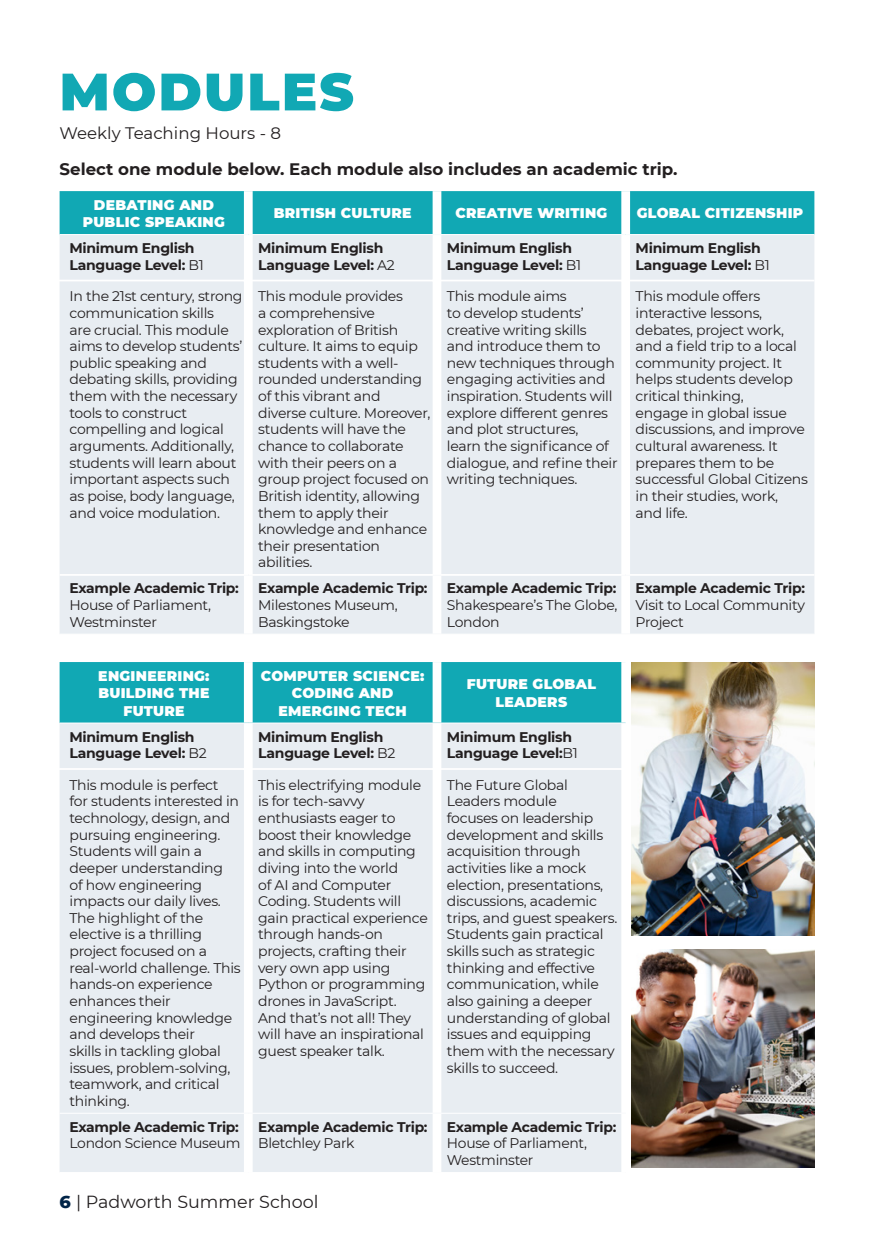
<style>
.page{position:relative;width:874px;height:1241px;background:#fff}
.page>*{position:absolute;margin:0;border:0;box-sizing:border-box;transform-origin:0 0}
.Header_-_Yellow_boxed{font:900 52.5px "Montserrat";letter-spacing:.04em;color:#11a8b4}
.t1{font:17.5px "Montserrat";color:#231f20}
.BC_Body_Copy{font:700 16.62px "Montserrat";color:#231f20}
.BC_Body_Copy-2{font:16.62px "Montserrat";color:#231f20}
.course_level__length{font:14px/16.6px "Montserrat";letter-spacing:-.02em;color:#231f20}
.t2{font:700 14px/16.6px "Montserrat";letter-spacing:-.02em;color:#231f20}
.course_Level_title{font:900 14px/17.5px "Montserrat";letter-spacing:.02em;color:#fff;text-align:center}
.s1{font-weight:400}
.s2{font-weight:700}
.s3{font-weight:800;color:#002447}
</style>
<div class="page">
<div style="left:60px;top:191px;width:754px;height:43px;background:#11a8b4"></div>
<div style="left:60px;top:235px;width:754px;height:398px;background:#e8edf2"></div>
<div style="left:244px;top:191px;width:8px;height:43px;background:#fff"></div>
<div style="left:432px;top:191px;width:9px;height:43px;background:#fff"></div>
<div style="left:621px;top:191px;width:8px;height:43px;background:#fff"></div>
<div style="left:244px;top:235px;width:8px;height:339px;background:#fff"></div>
<div style="left:432px;top:235px;width:9px;height:339px;background:#fff"></div>
<div style="left:621px;top:235px;width:8px;height:339px;background:#fff"></div>
<div style="left:244px;top:575px;width:8px;height:58px;background:#fff"></div>
<div style="left:432px;top:575px;width:9px;height:58px;background:#fff"></div>
<div style="left:621px;top:575px;width:8px;height:58px;background:#fff"></div>
<hr style="left:60px;top:574px;width:188px;height:1px;background:#fff">
<hr style="left:248px;top:574px;width:189px;height:1px;background:#fff">
<hr style="left:437px;top:574px;width:188px;height:1px;background:#fff">
<hr style="left:625px;top:574px;width:189px;height:1px;background:#fff">
<hr style="left:55px;top:279px;width:193px;height:2px;background:#fff">
<hr style="left:243px;top:279px;width:194px;height:2px;background:#fff">
<hr style="left:432px;top:279px;width:193px;height:2px;background:#fff">
<hr style="left:620px;top:279px;width:194px;height:2px;background:#fff">
<div style="left:60px;top:662px;width:561px;height:60px;background:#11a8b4"></div>
<div style="left:60px;top:723px;width:561px;height:448px;background:#e8edf2"></div>
<div style="left:244px;top:662px;width:8px;height:60px;background:#fff"></div>
<div style="left:432px;top:662px;width:9px;height:60px;background:#fff"></div>
<hr style="left:60px;top:1112px;width:188px;height:1px;background:#fff">
<hr style="left:248px;top:1112px;width:189px;height:1px;background:#fff">
<hr style="left:437px;top:1112px;width:188px;height:1px;background:#fff">
<div style="left:244px;top:723px;width:8px;height:389px;background:#fff"></div>
<div style="left:432px;top:723px;width:9px;height:389px;background:#fff"></div>
<div style="left:244px;top:1113px;width:8px;height:58px;background:#fff"></div>
<div style="left:432px;top:1113px;width:9px;height:58px;background:#fff"></div>
<hr style="left:55px;top:768px;width:193px;height:1px;background:#fff">
<hr style="left:243px;top:768px;width:194px;height:1px;background:#fff">
<hr style="left:432px;top:768px;width:193px;height:1px;background:#fff">
<img style="left:631px;top:662px;width:183px;height:273px">
<img style="left:631px;top:949px;width:183px;height:218px">
<p class="Header_-_Yellow_boxed" style="left:60px;top:52px;width:295px">MODULES</p>
<p class="BC_Body_Copy-2" style="left:60px;top:122px;width:223px">Weekly Teaching Hours - 8</p>
<p class="BC_Body_Copy" style="left:60px;top:157px;width:619px">Select one module below. Each module also includes an academic trip.</p>
<p class="course_Level_title" style="left:94px;top:195px;width:122px">DEBATING AND</p>
<p class="course_Level_title" style="left:83px;top:212px;width:143px">PUBLIC SPEAKING</p>
<p class="t2" style="left:69px;top:239px;width:136px">Minimum English<br>Language Level: <span class="s1">B1</span></p>
<p class="course_level__length" style="left:69px;top:287px;width:174px">In the 21st century, strong communication skills<br>are crucial. This module aims to develop students’ public speaking and debating skills, providing them with the necessary tools to construct compelling and logical arguments. Additionally, students will learn about important aspects such as poise, body language, and voice modulation.</p>
<p class="course_Level_title" style="left:273px;top:204px;width:139px">BRITISH CULTURE</p>
<p class="course_Level_title" style="left:455px;top:204px;width:153px">CREATIVE WRITING</p>
<p class="course_Level_title" style="left:636px;top:204px;width:168px">GLOBAL CITIZENSHIP</p>
<p class="t2" style="left:258px;top:239px;width:138px">Minimum English<br>Language Level: <span class="s1">A2</span></p>
<p class="course_level__length" style="left:258px;top:287px;width:174px">This module provides<br>a comprehensive exploration of British culture. It aims to equip students with a well&shy;rounded understanding of this vibrant and diverse culture. Moreover, students will have the chance to collaborate with their peers on a group project focused on<br>British identity, allowing them to apply their knowledge and enhance their presentation abilities.</p>
<p class="t2" style="left:446px;top:239px;width:136px">Minimum English<br>Language Level: <span class="s1">B1</span></p>
<p class="course_level__length" style="left:446px;top:287px;width:172px">This module aims<br>to develop students’ creative writing skills<br>and introduce them to new techniques through engaging activities and inspiration. Students will explore different genres and plot structures,<br>learn the significance of dialogue, and refine their writing techniques.</p>
<p class="t2" style="left:635px;top:239px;width:136px">Minimum English<br>Language Level: <span class="s1">B1</span></p>
<p class="course_level__length" style="left:635px;top:287px;width:174px">This module offers interactive lessons, debates, project work, and a field trip to a local community project. It helps students develop critical thinking,<br>engage in global issue discussions, and improve cultural awareness. It prepares them to be successful Global Citizens in their studies, work, and life.</p>
<p class="course_level__length" style="left:69px;top:579px;width:171px"><span class="s2">Example Academic Trip:<br></span>House of Parliament,<br>Westminster</p>
<p class="course_level__length" style="left:258px;top:579px;width:171px"><span class="s2">Example Academic Trip:<br></span>Milestones Museum,<br>Baskingstoke</p>
<p class="course_level__length" style="left:446px;top:579px;width:172px;text-align:justify"><span class="s2">Example Academic Trip:<br></span>Shakespeare’s The Globe, London</p>
<p class="course_level__length" style="left:635px;top:579px;width:171px;text-align:justify"><span class="s2">Example Academic Trip:<br></span>Visit to Local Community Project</p>
<p class="course_Level_title" style="left:98px;top:666px;width:113px">ENGINEERING:<br>BUILDING THE<br>FUTURE</p>
<p class="course_Level_title" style="left:261px;top:666px;width:165px">COMPUTER SCIENCE:<br>CODING AND<br>EMERGING TECH</p>
<p class="course_Level_title" style="left:466px;top:674px;width:131px">FUTURE GLOBAL<br>LEADERS</p>
<p class="t2" style="left:69px;top:727px;width:139px">Minimum English<br>Language Level: <span class="s1">B2</span></p>
<p class="course_level__length" style="left:69px;top:775px;width:173px">This module is perfect<br>for students interested in technology, design, and pursuing engineering.<br>Students will gain a deeper understanding<br>of how engineering impacts our daily lives.<br>The highlight of the elective is a thrilling project focused on a real-world challenge. This hands-on experience enhances their engineering knowledge and develops their<br>skills in tackling global issues, problem-solving, teamwork, and critical thinking.</p>
<p class="t2" style="left:258px;top:727px;width:139px">Minimum English<br>Language Level: <span class="s1">B2</span></p>
<p class="course_level__length" style="left:258px;top:775px;width:171px">This electrifying module is for tech-savvy enthusiasts eager to boost their knowledge and skills in computing diving into the world<br>of AI and Computer<br>Coding. Students will gain practical experience through hands-on projects, crafting their very own app using<br>Python or programming drones in JavaScript.<br>And that’s not all! They will have an inspirational guest speaker talk.</p>
<p class="t2" style="left:446px;top:727px;width:132px">Minimum English<br>Language Level:<span class="s1">B1</span></p>
<p class="course_level__length" style="left:446px;top:775px;width:172px">The Future Global<br>Leaders module<br>focuses on leadership development and skills acquisition through activities like a mock election, presentations, discussions, academic trips, and guest speakers.<br>Students gain practical skills such as strategic thinking and effective communication, while also gaining a deeper understanding of global issues and equipping them with the necessary skills to succeed.</p>
<p class="t2" style="left:69px;top:1117px;width:172px">Example Academic Trip:<br><span class="s1">London Science Museum</span></p>
<p class="t2" style="left:258px;top:1117px;width:171px">Example Academic Trip:<br><span class="s1">Bletchley Park</span></p>
<p class="course_level__length" style="left:446px;top:1117px;width:171px"><span class="s2">Example Academic Trip:<br></span>House of Parliament,<br>Westminster</p>
<p class="t1" style="left:60px;top:1189px;width:260px"><span class="s3">6</span> | Padworth Summer School</p>
</div>
